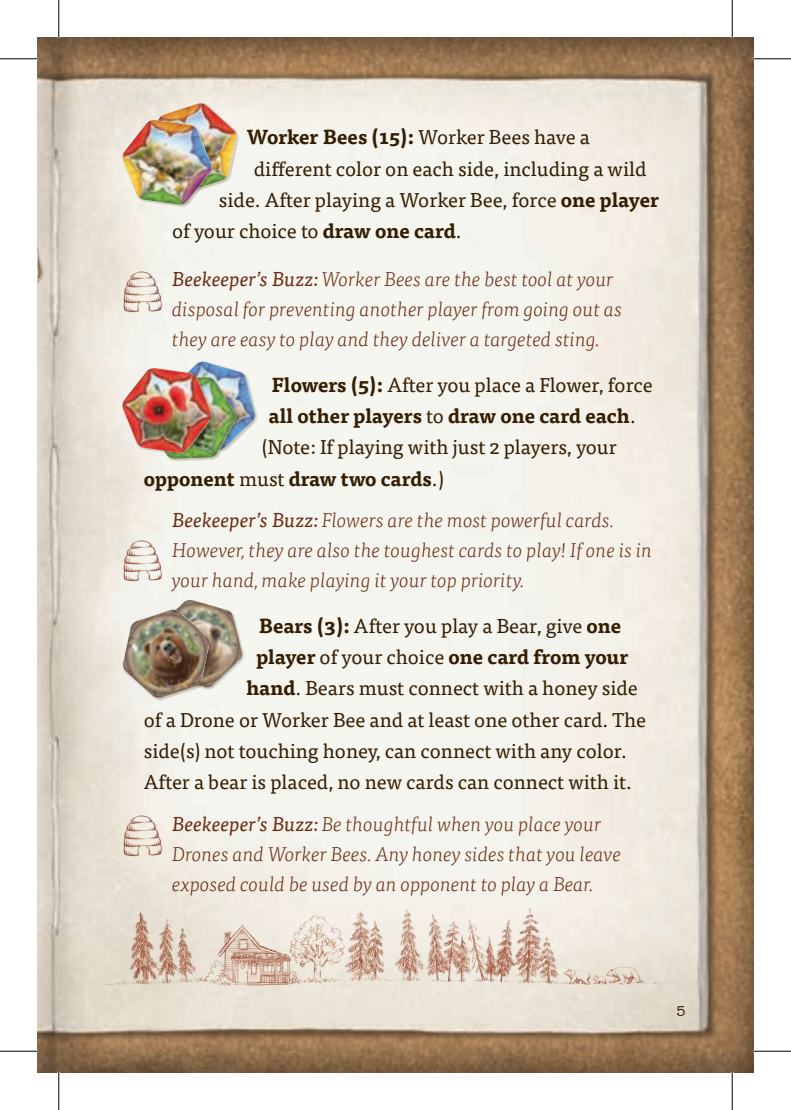
<style>
.page{position:relative;width:791px;height:1110px;background:#fff}
.page>*{position:absolute;margin:0;border:0;box-sizing:border-box;transform-origin:0 0}
.t1{font:italic 300 20px/30px "Tisa Pro";color:#6b2b12}
.t2{font:20px "Tisa Pro";color:#341e02}
.t3{font:700 20px "Tisa Pro";color:#341e02}
.t4{font:20px "Remington Weather";color:#341e02}
.s1{font-weight:400}
.s2{font-weight:700}
</style>
<div class="page">
<img style="left:38px;top:38px;width:715px;height:1034px">
<div style="left:38px;top:219px;width:6px;height:90px;background:#341e02;opacity:.25"></div>
<svg style="left:38px;top:218px;width:4px;height:89px"></svg>
<img style="left:38px;top:254px;width:4px;height:26px">
<div style="left:168px;top:362px;width:89px;height:90px;background:#341e02;opacity:.25"></div>
<div style="left:146px;top:377px;width:92px;height:84px;background:#341e02;opacity:.25"></div>
<img style="left:122px;top:361px;width:133px;height:98px">
<img style="left:122px;top:368px;width:90px;height:85px">
<div style="left:150px;top:103px;width:89px;height:91px;background:#341e02;opacity:.25"></div>
<div style="left:122px;top:120px;width:92px;height:87px;background:#341e02;opacity:.25"></div>
<img style="left:122px;top:103px;width:115px;height:102px">
<img style="left:122px;top:120px;width:90px;height:85px">
<div style="left:123px;top:610px;width:89px;height:91px;background:#341e02;opacity:.25"></div>
<svg style="left:122px;top:599px;width:121px;height:99px"></svg>
<img style="left:122px;top:609px;width:88px;height:89px">
<img style="left:121px;top:269px;width:42px;height:46px">
<img style="left:121px;top:537px;width:42px;height:46px">
<img style="left:121px;top:812px;width:42px;height:46px">
<img style="left:90px;top:903px;width:594px;height:92px">
<svg style="left:731px;top:0;width:1px;height:37px"></svg>
<svg style="left:730px;top:1072px;width:4px;height:38px"></svg>
<hr style="left:0;top:58px;width:38px;height:1px;background:#000">
<hr style="left:753px;top:58px;width:38px;height:1px;background:#000">
<hr style="left:0;top:1050px;width:38px;height:1px;background:#000">
<hr style="left:753px;top:1050px;width:38px;height:1px;background:#000">
<hr style="left:58px;top:0;width:1px;height:37px;background:#000">
<hr style="left:58px;top:1072px;width:1px;height:38px;background:#000">
<hr style="left:732px;top:0;width:1px;height:37px;background:#000">
<hr style="left:732px;top:1072px;width:1px;height:38px;background:#000">
<p class="t3" style="left:246px;top:121px;width:345px">Worker Bees (15): <span class="s1">Worker Bees have a</span></p>
<p class="t2" style="left:254px;top:154px;width:394px">different color on each side, including a wild</p>
<p class="t2" style="left:219px;top:185px;width:441px">side. After playing a Worker Bee, force <span class="s2">one player</span></p>
<p class="t2" style="left:172px;top:216px;width:291px">of your choice to <span class="s2">draw one card</span>.</p>
<p class="t1" style="left:172px;top:263px;width:452px"><span class="s1">Beekeeper’s Buzz:</span> Worker Bees are the best tool at your disposal for preventing another player from going out as they are easy to play and they deliver a targeted sting.</p>
<p class="t2" style="left:271px;top:370px;width:383px"><span class="s2">Flowers (5):</span> After you place a Flower, force</p>
<p class="t3" style="left:269px;top:400px;width:368px">all other players <span class="s1">to</span> draw one card each<span class="s1">.</span></p>
<p class="t2" style="left:261px;top:433px;width:357px">(Note: If playing with just 2 players, your</p>
<p class="t3" style="left:144px;top:462px;width:302px">opponent <span class="s1">must</span> draw two cards<span class="s1">.)</span></p>
<p class="t1" style="left:172px;top:504px;width:482px"><span class="s1">Beekeeper’s Buzz:</span> Flowers are the most powerful cards.<br>However, they are also the toughest cards to play! If one is in your hand, make playing it your top priority.</p>
<p class="t2" style="left:259px;top:611px;width:364px"><span class="s2">Bears (3):</span> After you play a Bear, give <span class="s2">one</span></p>
<p class="t3" style="left:256px;top:641px;width:373px">player <span class="s1">of your choice</span> one card from your</p>
<p class="t2" style="left:246px;top:673px;width:393px"><span class="s2">hand</span>. Bears must connect with a honey side</p>
<p class="t2" style="left:144px;top:705px;width:504px">of a Drone or Worker Bee and at least one other card. The</p>
<p class="t2" style="left:144px;top:736px;width:484px">side(s) not touching honey, can connect with any color.</p>
<p class="t2" style="left:144px;top:767px;width:489px">After a bear is placed, no new cards can connect with it.</p>
<p class="t1" style="left:172px;top:808px;width:451px"><span class="s1">Beekeeper’s Buzz:</span> Be thoughtful when you place your<br>Drones and Worker Bees. Any honey sides that you leave exposed could be used by an opponent to play a Bear.</p>
<p class="t4" style="left:677px;top:996px;width:15px">55</p>
</div>
